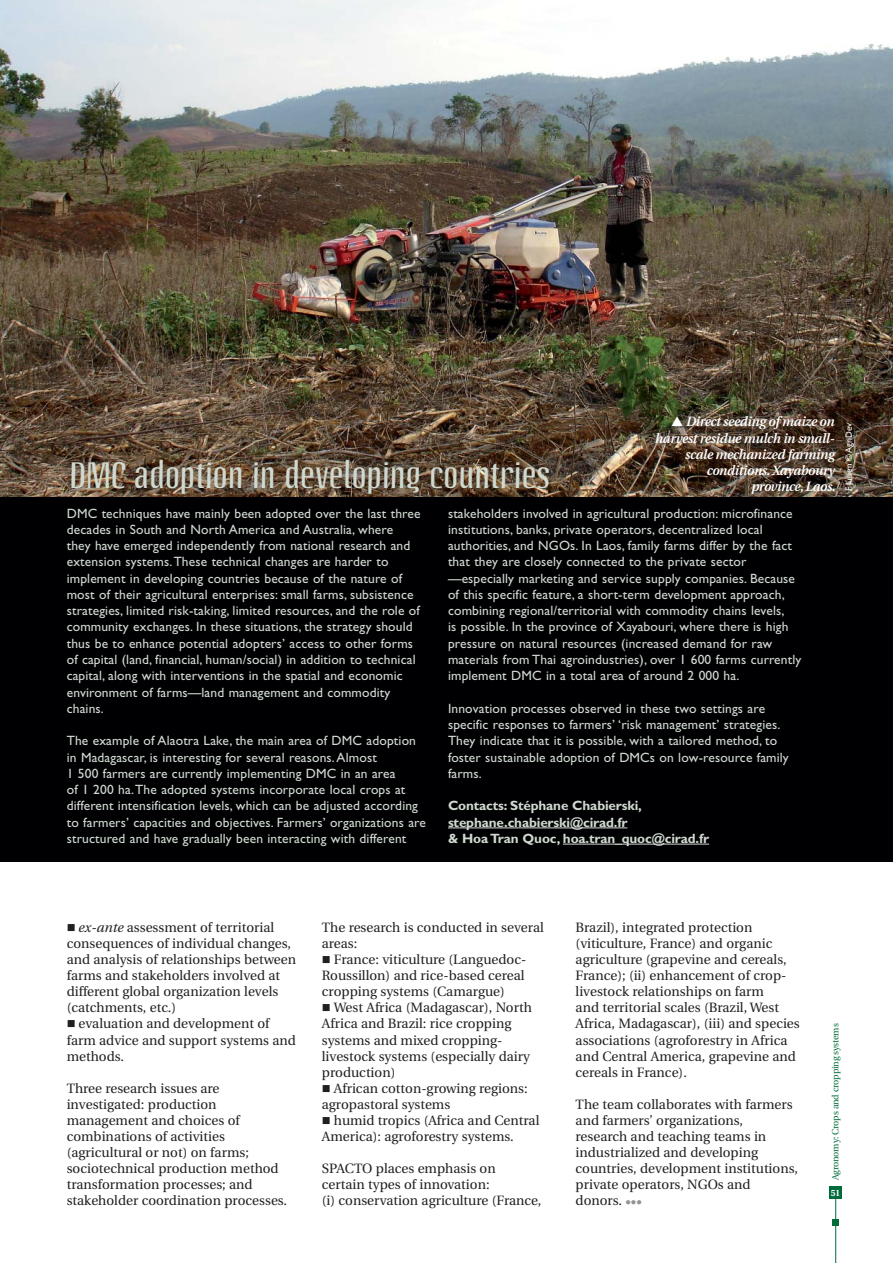
<style>
.page{position:relative;width:893px;height:1263px;background:#fff}
.page>*{position:absolute;margin:0;border:0;box-sizing:border-box;transform-origin:0 0}
.t1{font:36px "Linotype Octane";color:#d0d9d0}
.t2{font:13.5px/16.2px "Gill Sans";letter-spacing:.01em;color:#d0d9d0}
.t3{font:13.5px/16px "Utopia";color:#231f20}
.t4{font:italic 600 13.5px/16.2px "Utopia";letter-spacing:-.025em;color:#fff;text-align:right}
.t5{font:700 13.5px/16.2px "Gill Sans";letter-spacing:-.01em;color:#d0d9d0}
.t6{font:9px "Utopia";letter-spacing:-.02em;color:#006b3b}
.t7{font:9px "Gill Sans";letter-spacing:-.01em;color:#fff}
.t8{font:700 9px "Utopia";color:#fff;scale:.95 1}
.s1{font-style:inherit}
.s2{font-style:italic}
.s3{color:#939598}
</style>
<div class="page">
<div style="left:832px;top:1220px;width:7px;height:6px;background:#006b3b"></div>
<div style="left:829px;top:1186px;width:13px;height:13px;background:#006b3b"></div>
<hr style="left:835px;top:1199px;width:1px;height:64px;background:#006b3b">
<div style="left:0;top:0;width:893px;height:861px;background:#000003"></div>
<img style="left:0;top:0;width:893px;height:496px">
<hr style="left:448px;top:828px;width:179px;height:1px;background:#d0d9d0">
<hr style="left:563px;top:844px;width:146px;height:1px;background:#d0d9d0">
<svg style="left:672px;top:416px;width:11px;height:10px"></svg>
<h1 class="t1" style="left:70px;top:460px;width:482px">DMC adoption in developing countries</h1>
<p class="t4" style="left:655px;top:415px;width:182px">Direct seeding of maize on harvest residue mulch in small&shy;scale mechanized farming conditions. Xayaboury province, Laos.</p>
<p class="t7" style="left:843px;top:491px;width:69px;rotate:-90deg">F. Jullien © AgriDev</p>
<p class="t2" style="left:67px;top:506px;width:355px">DMC techniques have mainly been adopted over the last three decades in South and North America and Australia, where<br>they have emerged independently from national research and extension systems. These technical changes are harder to implement in developing countries because of the nature of most of their agricultural enterprises: small farms, subsistence strategies, limited risk-taking, limited resources, and the role of community exchanges. In these situations, the strategy should thus be to enhance potential adopters’ access to other forms of capital (land, financial, human/social) in addition to technical capital, along with interventions in the spatial and economic environment of farms<span class="s1">—</span>land management and commodity chains.</p>
<p class="t2" style="left:67px;top:734px;width:361px">The example of Alaotra Lake, the main area of DMC adoption in Madagascar, is interesting for several reasons. Almost<br>1 500 farmers are currently implementing DMC in an area<br>of 1 200 ha. The adopted systems incorporate local crops at different intensification levels, which can be adjusted according to farmers’ capacities and objectives. Farmers’ organizations are structured and have gradually been interacting with different</p>
<p class="t2" style="left:448px;top:506px;width:355px">stakeholders involved in agricultural production: microfinance institutions, banks, private operators, decentralized local authorities, and NGOs. In Laos, family farms differ by the fact that they are closely connected to the private sector <span class="s1">—</span>especially marketing and service supply companies. Because of this specific feature, a short-term development approach, combining regional/territorial with commodity chains levels,<br>is possible. In the province of Xayabouri, where there is high pressure on natural resources (increased demand for raw materials from Thai agroindustries), over 1 600 farms currently implement DMC in a total area of around 2 000 ha.</p>
<p class="t2" style="left:448px;top:702px;width:342px">Innovation processes observed in these two settings are specific responses to farmers’ ‘risk management’ strategies.<br>They indicate that it is possible, with a tailored method, to foster sustainable adoption of DMCs on low-resource family farms.</p>
<p class="t5" style="left:448px;top:799px;width:263px">Contacts: Stéphane Chabierski, stephane.chabierski@cirad.fr<br>&amp; Hoa Tran Quoc, hoa.tran_quoc@cirad.fr</p>
<p class="t3" style="left:67px;top:921px;width:231px">■ <span class="s2">ex-ante</span> assessment of territorial consequences of individual changes, and analysis of relationships between farms and stakeholders involved at different global organization levels (catchments, etc.)</p>
<p class="t3" style="left:67px;top:1017px;width:231px">■ evaluation and development of farm advice and support systems and methods.</p>
<p class="t3" style="left:67px;top:1081px;width:222px">Three research issues are investigated: production management and choices of combinations of activities (agricultural or not) on farms; sociotechnical production method transformation processes; and stakeholder coordination processes.</p>
<p class="t3" style="left:322px;top:921px;width:223px">The research is conducted in several areas:</p>
<p class="t3" style="left:322px;top:953px;width:206px">■ France: viticulture (Languedoc-<br>Roussillon) and rice-based cereal cropping systems (Camargue)</p>
<p class="t3" style="left:322px;top:1001px;width:212px">■ West Africa (Madagascar), North<br>Africa and Brazil: rice cropping systems and mixed cropping&shy;livestock systems (especially dairy production)</p>
<p class="t3" style="left:322px;top:1081px;width:207px">■ African cotton-growing regions: agropastoral systems</p>
<p class="t3" style="left:322px;top:1113px;width:219px">■ humid tropics (Africa and Central<br>America): agroforestry systems.</p>
<p class="t3" style="left:322px;top:1162px;width:221px">SPACTO places emphasis on certain types of innovation:<br>(i) conservation agriculture (France,</p>
<p class="t3" style="left:576px;top:921px;width:226px">Brazil), integrated protection (viticulture, France) and organic agriculture (grapevine and cereals, France); (ii) enhancement of crop&shy;livestock relationships on farm<br>and territorial scales (Brazil, West Africa, Madagascar), (iii) and species associations (agroforestry in Africa and Central America, grapevine and cereals in France).</p>
<p class="t3" style="left:576px;top:1097px;width:224px">The team collaborates with farmers and farmers’ organizations, research and teaching teams in industrialized and developing countries, development institutions, private operators, NGOs and donors. <span class="s3">•••</span></p>
<p class="t6" style="left:832px;top:1180px;width:158px;rotate:-90deg">Agronomy: Crops and cropping systems</p>
<p class="t8" style="left:831px;top:1189px;width:11px">51</p>
</div>
